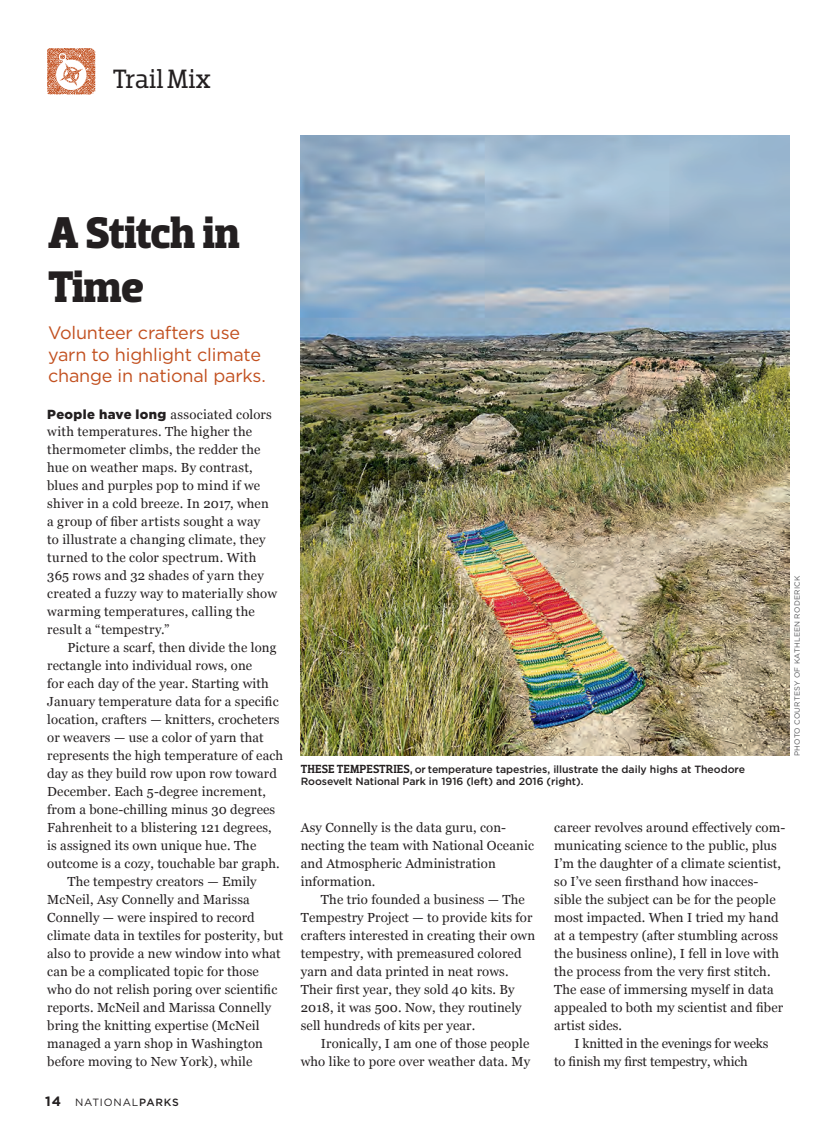
<style>
.page{position:relative;width:837px;height:1134px;background:#fff}
.page>*{position:absolute;margin:0;border:0;box-sizing:border-box;transform-origin:0 0}
.t1{font:700 45px/54px "Dobra Slab";letter-spacing:-.02em;color:#231f20}
.t2{font:27px "Dobra Slab";letter-spacing:.005em;color:#231f20}
.t3{font:18px/21.6px "Gotham";letter-spacing:-.01em;color:#c2501f}
.t4{font:13.2px/18px "Georgia";letter-spacing:.01em;color:#231f20}
.t5{font:13.2px/18px "Georgia";letter-spacing:-.01em;color:#231f20}
.t6{font:500 10.5px/12px "Gotham";letter-spacing:-.005em;color:#231f20}
.t7{font:10.5px "Gotham";letter-spacing:.08em;color:#231f20}
.t8{font:7.5px "Gotham";letter-spacing:.03em;color:#57585a}
.s1{font-family:"Gotham";font-weight:900}
.s2{font-weight:700;font-size:13.5px}
.s3{font-weight:500}
.s4{font-family:"Dobra Slab";font-size:12px}
</style>
<div class="page">
<svg style="left:47px;top:48px;width:48px;height:47px"></svg>
<img style="left:301px;top:135px;width:489px;height:621px">
<h2 class="t2" style="left:113px;top:63px;width:100px">Trail Mix</h2>
<h1 class="t1" style="left:48px;top:207px;width:193px">A Stitch in<br>Time</h1>
<h3 class="t3" style="left:48px;top:322px;width:219px">Volunteer crafters use yarn to highlight climate change in national parks.</h3>
<p class="t4" style="left:47px;top:404px;width:231px"><span class="s1">People have long</span> associated colors with temperatures. The higher the thermometer climbs, the redder the hue on weather maps. By contrast, blues and purples pop to mind if we shiver in a cold breeze. In 2017, when a group of fiber artists sought a way<br>to illustrate a changing climate, they turned to the color spectrum. With 365 rows and 32 shades of yarn they created a fuzzy way to materially show warming temperatures, calling the result a “tempestry.”</p>
<p class="t4" style="left:68px;top:638px;width:211px">Picture a scarf, then divide the long</p>
<p class="t4" style="left:47px;top:656px;width:206px">rectangle into individual rows, one</p>
<p class="t4" style="left:47px;top:674px;width:223px">for each day of the year. Starting with</p>
<p class="t4" style="left:47px;top:692px;width:233px">January temperature data for a specific</p>
<p class="t4" style="left:47px;top:710px;width:234px">location, crafters — knitters, crocheters</p>
<p class="t4" style="left:47px;top:728px;width:218px">or weavers — use a color of yarn that</p>
<p class="t4" style="left:47px;top:746px;width:237px">represents the high temperature of each</p>
<p class="t4" style="left:47px;top:764px;width:231px">day as they build row upon row toward</p>
<p class="t4" style="left:47px;top:782px;width:220px">December. Each 5-degree increment,</p>
<p class="t4" style="left:47px;top:800px;width:230px">from a bone-chilling minus 30 degrees</p>
<p class="t4" style="left:47px;top:818px;width:226px">Fahrenheit to a blistering 121 degrees,</p>
<p class="t4" style="left:47px;top:836px;width:211px">is assigned its own unique hue. The</p>
<p class="t4" style="left:47px;top:854px;width:234px">outcome is a cozy, touchable bar graph.</p>
<p class="t4" style="left:68px;top:872px;width:191px">The tempestry creators — Emily</p>
<p class="t4" style="left:47px;top:890px;width:204px">McNeil, Asy Connelly and Marissa</p>
<p class="t4" style="left:47px;top:908px;width:209px">Connelly — were inspired to record</p>
<p class="t4" style="left:47px;top:926px;width:238px">climate data in textiles for posterity, but</p>
<p class="t4" style="left:47px;top:944px;width:235px">also to provide a new window into what</p>
<p class="t4" style="left:47px;top:962px;width:213px">can be a complicated topic for those</p>
<p class="t4" style="left:47px;top:980px;width:232px">who do not relish poring over scientific</p>
<p class="t4" style="left:47px;top:998px;width:225px">reports. McNeil and Marissa Connelly</p>
<p class="t4" style="left:47px;top:1016px;width:214px">bring the knitting expertise (McNeil</p>
<p class="t4" style="left:47px;top:1034px;width:217px">managed a yarn shop in Washington</p>
<p class="t4" style="left:47px;top:1052px;width:207px">before moving to New York), while</p>
<p class="t7" style="left:45px;top:1097px;width:135px"><span class="s2">14</span> NATIONAL<span class="s3">PARKS</span></p>
<p class="t6" style="left:301px;top:763px;width:446px"><span class="s4">THESE TEMPESTRIES,</span> or temperature tapestries, illustrate the daily highs at Theodore<br>Roosevelt National Park in 1916 (left) and 2016 (right).</p>
<p class="t8" style="left:793px;top:756px;width:182px;rotate:-90deg">PHOTO COURTESY OF KATHLEEN RODERICK</p>
<p class="t4" style="left:301px;top:818px;width:235px">Asy Connelly is the data guru, con&shy;necting the team with National Oceanic and Atmospheric Administration information.</p>
<p class="t4" style="left:301px;top:890px;width:236px;text-indent:20px">The trio founded a business — The Tempestry Project — to provide kits for crafters interested in creating their own tempestry, with premeasured colored yarn and data printed in neat rows.<br>Their first year, they sold 40 kits. By 2018, it was 500. Now, they routinely sell hundreds of kits per year.</p>
<p class="t4" style="left:301px;top:1034px;width:231px;text-align:right">Ironically, I am one of those people who like to pore over weather data. My</p>
<p class="t4" style="left:554px;top:818px;width:233px">career revolves around effectively com&shy;municating science to the public, plus I’m the daughter of a climate scientist, so I’ve seen firsthand how inacces&shy;sible the subject can be for the people most impacted. When I tried my hand at a tempestry (after stumbling across the business online), I fell in love with the process from the very first stitch.<br>The ease of immersing myself in data appealed to both my scientist and fiber artist sides.</p>
<p class="t5" style="left:554px;top:1034px;width:216px;text-indent:20px">I knitted in the evenings for weeks to finish my first tempestry, which</p>
</div>
